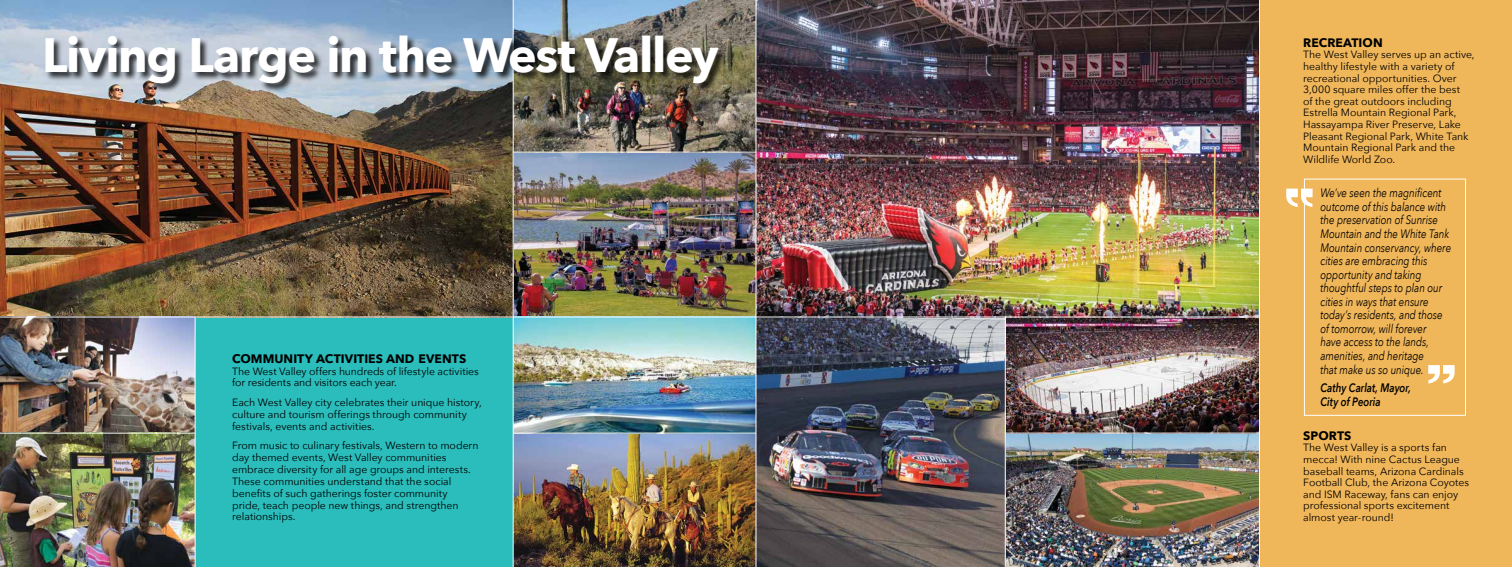
<style>
.page{position:relative;width:1512px;height:567px;background:#fff}
.page>*{position:absolute;margin:0;border:0;box-sizing:border-box;transform-origin:0 0}
.t1{font:700 48.12px "Avenir Next";letter-spacing:-.03em;color:#fff}
.t2{font:italic 12.25px/13.6px "Avenir Next";letter-spacing:-.005em;color:#000;scale:.8 1}
.t3{font:700 12.25px "Avenir Next";letter-spacing:.005em;color:#000}
.t4{font:italic 600 12.25px/14px "Avenir Next";color:#000;scale:.8 1}
.t5{font:10.5px/11.5px "Avenir Next";letter-spacing:-.005em;color:#000}
</style>
<div class="page">
<div style="left:195px;top:316px;width:318px;height:251px;background:#2abdbb"></div>
<img style="left:514px;top:0;width:745px;height:567px">
<img style="left:0;top:0;width:513px;height:317px">
<img style="left:0;top:318px;width:195px;height:249px">
<div style="left:1260px;top:0;width:252px;height:567px;background:#f0b65a"></div>
<div style="left:1304px;top:179px;width:162px;height:237px;border:1px solid #fff"></div>
<svg style="left:1286px;top:189px;width:27px;height:18px"></svg>
<hr style="left:513px;top:433px;width:243px;height:1px;background:#fff">
<svg style="left:1428px;top:365px;width:27px;height:19px"></svg>
<hr style="left:195px;top:317px;width:1px;height:250px;background:#fff">
<hr style="left:0;top:433px;width:195px;height:1px;background:#fff">
<hr style="left:513px;top:152px;width:243px;height:1px;background:#fff">
<hr style="left:756px;top:0;width:1px;height:567px;background:#fff">
<hr style="left:1005px;top:317px;width:1px;height:250px;background:#fff">
<hr style="left:0;top:317px;width:1260px;height:1px;background:#fff">
<hr style="left:1005px;top:433px;width:255px;height:1px;background:#fff">
<div style="left:45px;top:35px;width:682px;height:58px;background:#000;opacity:.75"></div>
<h1 class="t1" style="left:42px;top:14px;width:678px">Living Large in the West Valley</h1>
<p class="t3" style="left:232px;top:348px;width:236px">COMMUNITY ACTIVITIES AND EVENTS</p>
<p class="t5" style="left:232px;top:365px;width:248px;line-height:11.8px">The West Valley offers hundreds of lifestyle activities for residents and visitors each year.</p>
<p class="t5" style="left:232px;top:396px;width:251px;line-height:11.8px">Each West Valley city celebrates their unique history, culture and tourism offerings through community festivals, events and activities.</p>
<p class="t5" style="left:232px;top:439px;width:248px;line-height:11.8px">From music to culinary festivals, Western to modern day themed events, West Valley communities embrace diversity for all age groups and interests.<br>These communities understand that the social benefits of such gatherings foster community<br>pride, teach people new things, and strengthen relationships.</p>
<p class="t3" style="left:1303px;top:32px;width:81px">RECREATION</p>
<p class="t5" style="left:1303px;top:48px;width:173px">The West Valley serves up an active, healthy lifestyle with a variety of recreational opportunities. Over<br>3,000 square miles offer the best<br>of the great outdoors including<br>Estrella Mountain Regional Park,<br>Hassayampa River Preserve, Lake<br>Pleasant Regional Park, White Tank<br>Mountain Regional Park and the<br>Wildlife World Zoo.</p>
<p class="t2" style="left:1320px;top:186px;width:165px">We’ve seen the magnificent outcome of this balance with the preservation of Sunrise<br>Mountain and the White Tank<br>Mountain conservancy, where cities are embracing this opportunity and taking thoughtful steps to plan our cities in ways that ensure today’s residents, and those of tomorrow, will forever<br>have access to the lands, amenities, and heritage<br>that make us so unique.</p>
<p class="t4" style="left:1320px;top:380px;width:115px">Cathy Carlat, Mayor,<br>City of Peoria</p>
<p class="t3" style="left:1303px;top:425px;width:50px">SPORTS</p>
<p class="t5" style="left:1303px;top:442px;width:167px">The West Valley is a sports fan mecca! With nine Cactus League baseball teams, Arizona Cardinals<br>Football Club, the Arizona Coyotes and ISM Raceway, fans can enjoy professional sports excitement almost year-round!</p>
</div>
